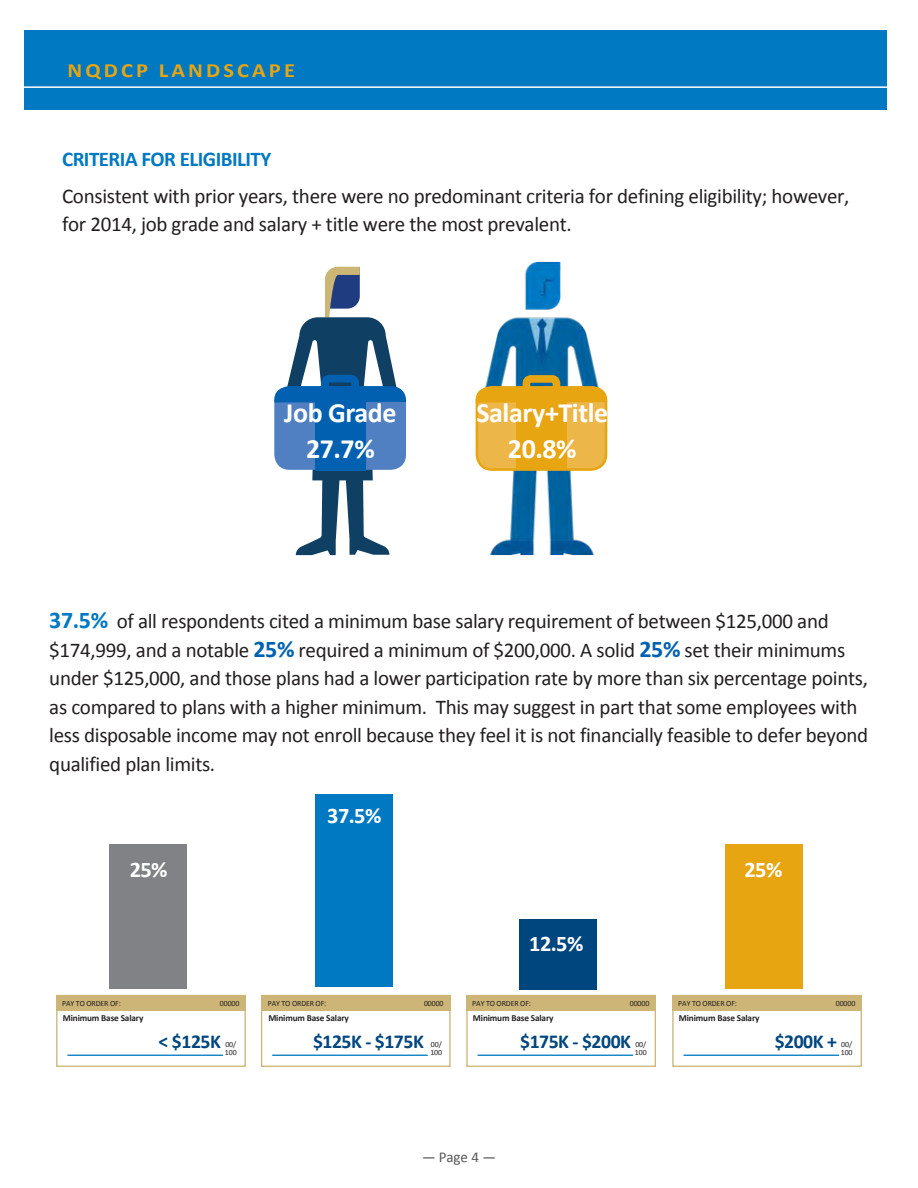
<style>
.page{position:relative;width:918px;height:1188px;background:#fff}
.page>*{position:absolute;margin:0;border:0;box-sizing:border-box;transform-origin:0 0}
.Body_bold{font:700 27.9px/35.5px "Calibri";letter-spacing:-.015em;color:#fff;text-align:center}
.Subhead{font:700 22.35px "Calibri";letter-spacing:-.025em;color:#fff}
.Body{font:21px/28.5px "Calibri";letter-spacing:-.015em;color:#231f20}
.Subhead-2{font:700 21px "Calibri";letter-spacing:-.025em;color:#0079c2}
.t1{font:700 20.25px "Calibri";letter-spacing:.14em;color:#e7a512;scale:1.11 1}
.Subhead-3{font:700 19.8px "Calibri";letter-spacing:-.025em;color:#00467e}
.t2{font:15px "Calibri";color:#57585a}
.Body-2{font:700 9.15px "Calibri";letter-spacing:-.015em;color:#231f20}
.Body-3{font:7.95px/7.9px "Calibri";letter-spacing:-.015em;color:#231f20}
.s1{font-weight:700;font-size:24px;color:#0079c2}
.s2{font-weight:700;font-size:24px;color:#0161b0}
</style>
<div class="page">
<div style="left:25px;top:30px;width:862px;height:79px;background:#0079c2"></div>
<hr style="left:19px;top:86px;width:871px;height:2px;background:#fff">
<img style="left:475px;top:262px;width:132px;height:293px">
<div style="left:261px;top:995px;width:190px;height:15px;background:#ccb576"></div>
<div style="left:261px;top:995px;width:190px;height:72px;border:1px solid #ccb576"></div>
<div style="left:316px;top:794px;width:77px;height:193px;background:#0079c2"></div>
<hr style="left:272px;top:1055px;width:156px;height:1px;background:#0079c2">
<svg style="left:274px;top:267px;width:132px;height:288px"></svg>
<div style="left:315px;top:392px;width:51px;height:79px;background:#0161b0"></div>
<div style="left:321px;top:375px;width:38px;height:22px;border:8px solid #0161b0;border-radius:5px"></div>
<div style="left:477px;top:388px;width:129px;height:82px;background:#edb649;border-radius:15px"></div>
<div style="left:476px;top:386px;width:131px;height:85px;border:3px solid #e7a512;border-radius:15px"></div>
<svg style="left:476px;top:386px;width:131px;height:17px"></svg>
<div style="left:516px;top:392px;width:51px;height:78px;background:#e7a512"></div>
<div style="left:523px;top:375px;width:37px;height:22px;border:8px solid #e7a512;border-radius:4px"></div>
<div style="left:56px;top:995px;width:190px;height:15px;background:#ccb576"></div>
<div style="left:110px;top:845px;width:77px;height:144px;background:#808285"></div>
<div style="left:56px;top:995px;width:190px;height:72px;border:1px solid #ccb576"></div>
<hr style="left:67px;top:1055px;width:156px;height:1px;background:#0079c2">
<hr style="left:684px;top:1055px;width:155px;height:1px;background:#0079c2">
<div style="left:672px;top:995px;width:190px;height:15px;background:#ccb576"></div>
<div style="left:726px;top:845px;width:77px;height:144px;background:#e7a512"></div>
<div style="left:672px;top:995px;width:190px;height:72px;border:1px solid #ccb576"></div>
<hr style="left:478px;top:1055px;width:155px;height:1px;background:#0079c2">
<div style="left:466px;top:995px;width:190px;height:15px;background:#ccb576"></div>
<div style="left:520px;top:919px;width:77px;height:70px;background:#00467e"></div>
<div style="left:466px;top:995px;width:190px;height:72px;border:1px solid #ccb576"></div>
<p class="t1" style="left:67px;top:57px;width:207px">NQDCP LANDSCAPE</p>
<p class="Subhead-2" style="left:62px;top:146px;width:211px">CRITERIA FOR ELIGIBILITY</p>
<p class="Body" style="left:62px;top:182px;width:789px">Consistent with prior years, there were no predominant criteria for defining eligibility; however, for 2014, job grade and salary + title were the most prevalent.</p>
<p class="Body_bold" style="left:284px;top:395px;width:114px">Job Grade<br>27.7%</p>
<p class="Body_bold" style="left:476px;top:395px;width:133px">Salary+Title<br>20.8%</p>
<p class="Body" style="left:49px;top:607px;width:821px"><span class="s1">37.5%</span> of all respondents cited a minimum base salary requirement of between $125,000 and $174,999, and a notable <span class="s2">25%</span> required a minimum of $200,000. A solid <span class="s2">25%</span> set their minimums under $125,000, and those plans had a lower participation rate by more than six percentage points, as compared to plans with a higher minimum. This may suggest in part that some employees with less disposable income may not enroll because they feel it is not financially feasible to defer beyond qualified plan limits.</p>
<p class="Subhead" style="left:327px;top:801px;width:56px">37.5%</p>
<p class="Subhead" style="left:130px;top:855px;width:39px">25%</p>
<p class="Subhead" style="left:744px;top:855px;width:39px">25%</p>
<p class="Subhead" style="left:529px;top:929px;width:56px">12.5%</p>
<p class="Body-3" style="left:62px;top:1000px;width:60px">PAY TO ORDER OF:</p>
<p class="Body-3" style="left:220px;top:1000px;width:21px">00000</p>
<p class="Body-2" style="left:63px;top:1012px;width:82px">Minimum Base Salary</p>
<p class="Subhead-3" style="left:159px;top:1029px;width:64px">&lt; $125K</p>
<p class="Body-3" style="left:225px;top:1040px;width:13px">00/<br>100</p>
<p class="Body-3" style="left:268px;top:1000px;width:60px">PAY TO ORDER OF:</p>
<p class="Body-3" style="left:424px;top:1000px;width:21px">00000</p>
<p class="Body-3" style="left:430px;top:1040px;width:13px">00/<br>100</p>
<p class="Body-2" style="left:268px;top:1012px;width:82px">Minimum Base Salary</p>
<p class="Subhead-3" style="left:313px;top:1029px;width:112px">$125K - $175K</p>
<p class="Body-3" style="left:472px;top:1000px;width:60px">PAY TO ORDER OF:</p>
<p class="Body-3" style="left:630px;top:1000px;width:21px">00000</p>
<p class="Body-3" style="left:635px;top:1040px;width:13px">00/<br>100</p>
<p class="Body-2" style="left:473px;top:1012px;width:82px">Minimum Base Salary</p>
<p class="Subhead-3" style="left:520px;top:1029px;width:112px">$175K - $200K</p>
<p class="Body-3" style="left:678px;top:1000px;width:60px">PAY TO ORDER OF:</p>
<p class="Body-3" style="left:836px;top:1000px;width:21px">00000</p>
<p class="Body-3" style="left:841px;top:1040px;width:13px">00/<br>100</p>
<p class="Body-2" style="left:679px;top:1012px;width:82px">Minimum Base Salary</p>
<p class="Subhead-3" style="left:775px;top:1029px;width:64px">$200K +</p>
<p class="t2" style="left:422px;top:1148px;width:75px">— Page 4 —</p>
</div>
